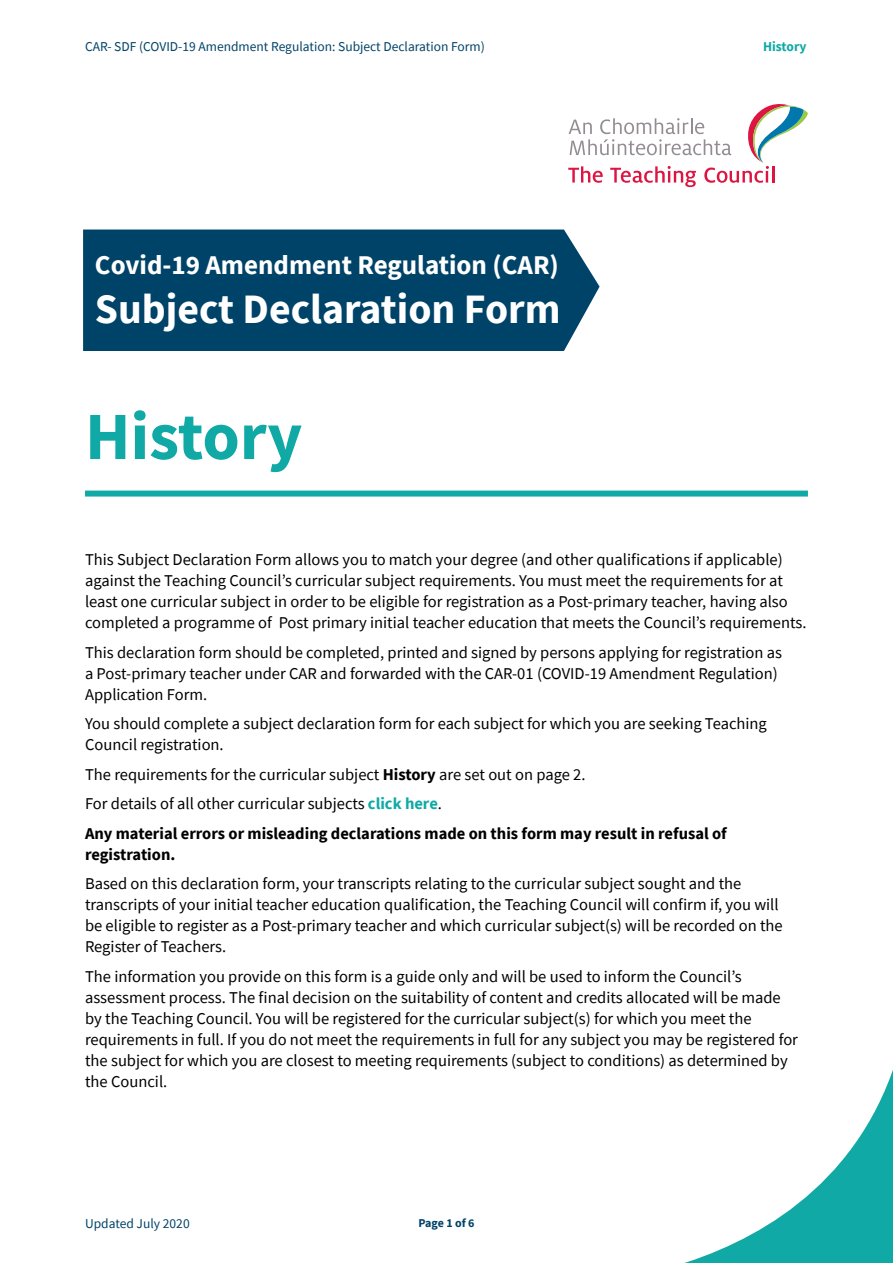
<style>
.page{position:relative;width:893px;height:1263px;background:#fff}
.page>*{position:absolute;margin:0;border:0;box-sizing:border-box;transform-origin:0 0}
.Body_text_2020{font:700 67.5px "Source Sans Pro";color:#10a9a5}
.Body_text_2020-2{font:700 41.7px "Source Sans Pro";color:#fff}
.Body_text_2020-3{font:700 27px "Source Sans Pro";color:#fff}
.Body_text_2020-4{font:16.5px/21px "Source Sans Pro";color:#000}
.Body_text_2020-5{font:700 16.5px/21px "Source Sans Pro";color:#000}
.t1{font:13.5px "Source Sans Pro";color:#004368}
.t2{font:700 13.5px "Source Sans Pro";color:#10a9a5}
.t3{font:700 12px "Source Sans Pro";letter-spacing:-.01em;color:#004368}
.s1{font-weight:700}
.s2{font-weight:700;color:#10a9a5}
</style>
<div class="page">
<svg style="left:684px;top:1070px;width:209px;height:193px"></svg>
<div style="left:83px;top:229px;width:517px;height:122px;background:#004368"></div>
<svg style="left:568px;top:104px;width:240px;height:83px"></svg>
<div style="left:85px;top:491px;width:723px;height:6px;background:#10a9a5"></div>
<p class="t1" style="left:85px;top:37px;width:401px">CAR- SDF (COVID-19 Amendment Regulation: Subject Declaration Form)</p>
<p class="t2" style="left:763px;top:37px;width:45px">History</p>
<p class="Body_text_2020-3" style="left:95px;top:247px;width:465px">Covid-19 Amendment Regulation (CAR)</p>
<p class="Body_text_2020-2" style="left:95px;top:281px;width:467px">Subject Declaration Form</p>
<p class="Body_text_2020" style="left:85px;top:391px;width:219px">History</p>
<p class="Body_text_2020-4" style="left:85px;top:549px;width:723px">This Subject Declaration Form allows you to match your degree (and other qualifications if applicable) against the Teaching Council’s curricular subject requirements. You must meet the requirements for at least one curricular subject in order to be eligible for registration as a Post-primary teacher, having also completed a programme of Post primary initial teacher education that meets the Council’s requirements.</p>
<p class="Body_text_2020-4" style="left:85px;top:642px;width:698px">This declaration form should be completed, printed and signed by persons applying for registration as a Post-primary teacher under CAR and forwarded with the CAR-01 (COVID-19 Amendment Regulation)<br>Application Form.</p>
<p class="Body_text_2020-4" style="left:85px;top:713px;width:683px">You should complete a subject declaration form for each subject for which you are seeking Teaching<br>Council registration.</p>
<p class="Body_text_2020-4" style="left:85px;top:764px;width:502px">The requirements for the curricular subject <span class="s1">History</span> are set out on page 2.</p>
<p class="Body_text_2020-4" style="left:85px;top:793px;width:358px">For details of all other curricular subjects <span class="s2">click here</span>.</p>
<p class="Body_text_2020-5" style="left:85px;top:822px;width:643px">Any material errors or misleading declarations made on this form may result in refusal of registration.</p>
<p class="Body_text_2020-4" style="left:85px;top:873px;width:699px">Based on this declaration form, your transcripts relating to the curricular subject sought and the transcripts of your initial teacher education qualification, the Teaching Council will confirm if, you will be eligible to register as a Post-primary teacher and which curricular subject(s) will be recorded on the Register of Teachers.</p>
<p class="Body_text_2020-4" style="left:85px;top:966px;width:714px">The information you provide on this form is a guide only and will be used to inform the Council’s assessment process. The final decision on the suitability of content and credits allocated will be made by the Teaching Council. You will be registered for the curricular subject(s) for which you meet the requirements in full. If you do not meet the requirements in full for any subject you may be registered for the subject for which you are closest to meeting requirements (subject to conditions) as determined by the Council.</p>
<p class="t1" style="left:85px;top:1215px;width:106px">Updated July 2020</p>
<p class="t3" style="left:418px;top:1215px;width:58px">Page 1 of 6</p>
</div>
